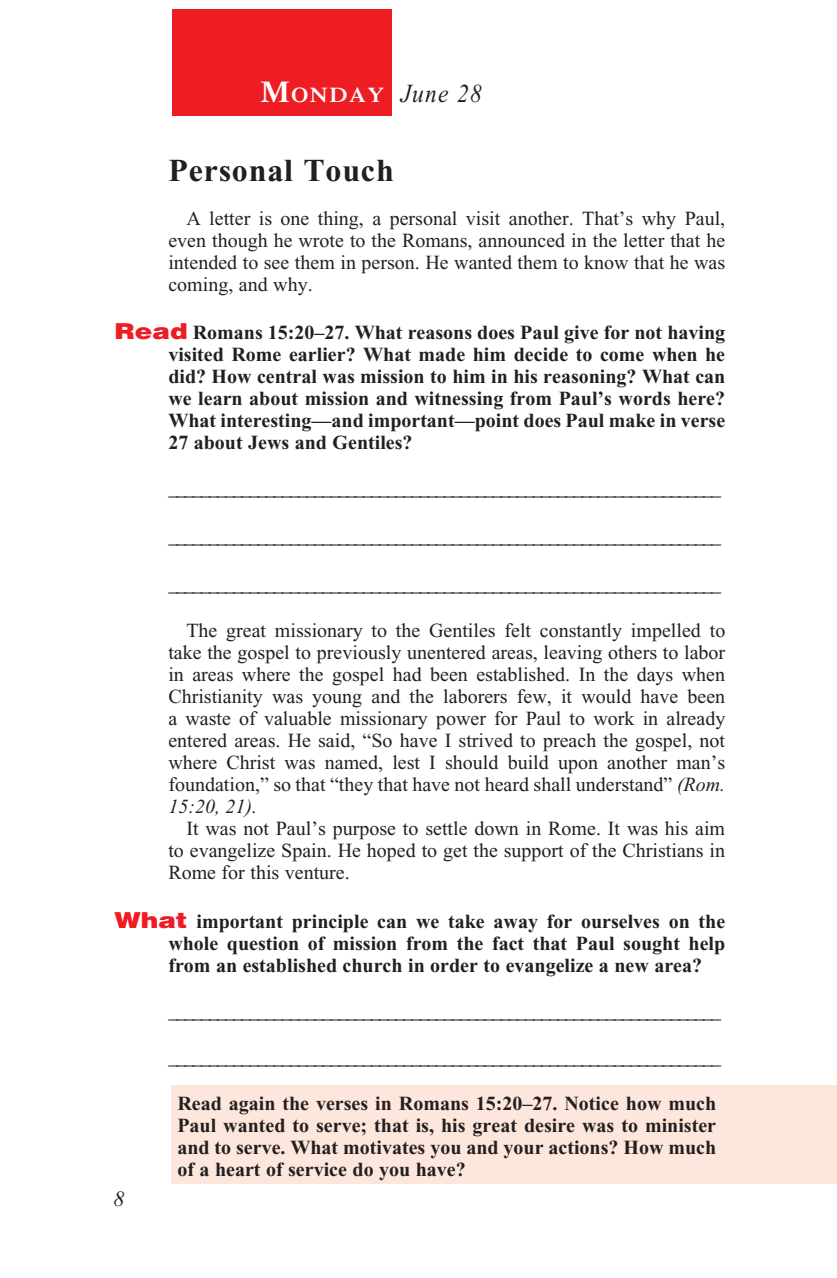
<style>
.page{position:relative;width:837px;height:1278px;background:#fff}
.page>*{position:absolute;margin:0;border:0;box-sizing:border-box;transform-origin:0 0}
._01-Daily_head{font:700 32px "Times New Roman";letter-spacing:.025em;color:#231f20}
._00-Month-Day{font:italic 26px "Times New Roman";letter-spacing:.05em;color:#231f20;scale:.9 1}
.t1{font:italic 22px "Times New Roman";color:#231f20}
.t2{font:600 21px "Times";letter-spacing:.07em;color:#fff;scale:1.1 1}
._4-Body_Copy{font:20px/22px "Times New Roman";color:#231f20;text-align:justify}
._6-question{font:700 20px/22px "Times New Roman";color:#231f20;text-align:justify}
.Ruled_lines_w_text{font:italic 20px "Times New Roman";color:#231f20}
._7-screened_box-text{font:700 20px/22px "Times New Roman";color:#231f20;text-align:justify}
.s1{font-size:30px}
.s2{font-family:"Helvetica";font-weight:900;font-size:22px;color:#ee1d23}
.s3{font-style:italic}
</style>
<div class="page">
<div style="left:171px;top:1086px;width:666px;height:98px;background:#fde7dc"></div>
<div style="left:172px;top:9px;width:220px;height:106px;background:#ee1d23"></div>
<p class="t2" style="left:261px;top:82px;width:114px"><span class="s1">M</span>ONDAY</p>
<p class="_00-Month-Day" style="left:401px;top:80px;width:92px">June 28</p>
<p class="_01-Daily_head" style="left:168px;top:153px;width:227px">Personal Touch</p>
<p class="_4-Body_Copy" style="left:168px;top:207px;width:558px;text-indent:18px">A letter is one thing, a personal visit another. That’s why Paul, even though he wrote to the Romans, announced in the letter that he intended to see them in person. He wanted them to know that he was coming, and why.</p>
<p class="_6-question" style="left:168px;top:322px;width:559px;text-indent:-54px"><span class="s2">Read</span> Romans 15:20–27. What reasons does Paul give for not having visited Rome earlier? What made him decide to come when he did? How central was mission to him in his reasoning? What can we learn about mission and witnessing from Paul’s words here?<br>What interesting—and important—point does Paul make in verse 27 about Jews and Gentiles?</p>
<p class="Ruled_lines_w_text" style="left:168px;top:478px;width:554px">____________________________________________________________________</p>
<p class="Ruled_lines_w_text" style="left:168px;top:526px;width:554px">____________________________________________________________________</p>
<p class="Ruled_lines_w_text" style="left:168px;top:574px;width:554px">____________________________________________________________________</p>
<p class="_4-Body_Copy" style="left:168px;top:620px;width:558px;text-indent:18px">The great missionary to the Gentiles felt constantly impelled to take the gospel to previously unentered areas, leaving others to labor in areas where the gospel had been established. In the days when Christianity was young and the laborers few, it would have been a waste of valuable missionary power for Paul to work in already entered areas. He said, “So have I strived to preach the gospel, not where Christ was named, lest I should build upon another man’s foundation,” so that “they that have not heard shall understand” <span class="s3">(Rom.<br>15:20, 21).</span></p>
<p class="_4-Body_Copy" style="left:168px;top:818px;width:558px;text-indent:18px">It was not Paul’s purpose to settle down in Rome. It was his aim to evangelize Spain. He hoped to get the support of the Christians in Rome for this venture.</p>
<p class="_6-question" style="left:168px;top:910px;width:558px;text-indent:-54px"><span class="s2">What</span> important principle can we take away for ourselves on the whole question of mission from the fact that Paul sought help from an established church in order to evangelize a new area?</p>
<p class="Ruled_lines_w_text" style="left:168px;top:1000px;width:554px">____________________________________________________________________</p>
<p class="t1" style="left:114px;top:1187px;width:12px">8</p>
<p class="Ruled_lines_w_text" style="left:168px;top:1046px;width:554px">____________________________________________________________________</p>
<p class="_7-screened_box-text" style="left:177px;top:1092px;width:540px">Read again the verses in Romans 15:20–27. Notice how much Paul wanted to serve; that is, his great desire was to minister and to serve. What motivates you and your actions? How much of a heart of service do you have?</p>
</div>
